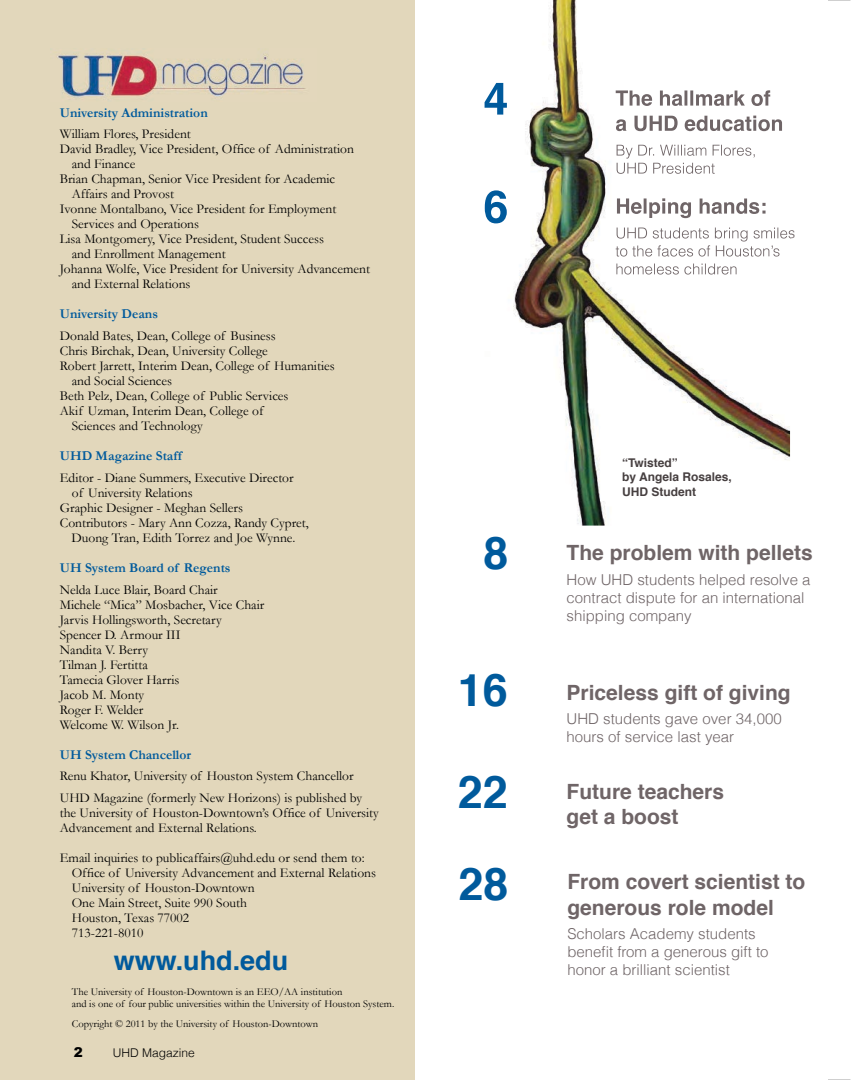
<style>
.page{position:relative;width:864px;height:1080px;background:#fff}
.page>*{position:absolute;margin:0;border:0;box-sizing:border-box;transform-origin:0 0}
.t1{font:700 45px "Helvetica";color:#005a9c}
.t2{font:700 27px "Helvetica";color:#005a9c}
.t3{font:700 21px/25.2px "Helvetica";color:#6f6567}
.t4{font:300 15px/18px "Helvetica";color:#6f6567}
.t5{font:13.5px/15px "Garamond";color:#000}
.t6{font:700 13.5px "Garamond";color:#005a9c}
.t7{font:900 13.5px "Arial";color:#000}
.t8{font:700 12px/14.4px "Helvetica";color:#463f40}
.t9{font:300 12px "Helvetica";color:#000}
.t10{font:10.5px/12.6px "Garamond";color:#000}
</style>
<div class="page">
<div style="left:0;top:0;width:415px;height:1080px;background:#e2d7bb"></div>
<img style="left:484px;top:0;width:306px;height:526px">
<img style="left:485px;top:190px;width:22px;height:33px">
<img style="left:617px;top:198px;width:149px;height:20px">
<img style="left:617px;top:228px;width:173px;height:14px">
<img style="left:616px;top:245px;width:164px;height:12px">
<img style="left:616px;top:264px;width:121px;height:11px">
<img style="left:485px;top:83px;width:22px;height:32px">
<img style="left:616px;top:90px;width:160px;height:16px">
<img style="left:616px;top:116px;width:167px;height:15px">
<img style="left:617px;top:145px;width:143px;height:14px">
<img style="left:617px;top:163px;width:98px;height:11px">
<img style="left:57px;top:54px;width:249px;height:44px">
<svg style="left:828px;top:0;width:22px;height:1px"></svg>
<svg style="left:828px;top:1079px;width:22px;height:1px"></svg>
<p class="t6" style="left:60px;top:103px;width:150px">University Administration</p>
<p class="t5" style="left:60px;top:126px;width:133px">William Flores, President</p>
<p class="t5" style="left:60px;top:141px;width:296px">David Bradley, Vice President, Office of Administration</p>
<p class="t5" style="left:72px;top:156px;width:65px">and Finance</p>
<p class="t5" style="left:60px;top:171px;width:277px">Brian Chapman, Senior Vice President for Academic</p>
<p class="t5" style="left:72px;top:186px;width:104px">Affairs and Provost</p>
<p class="t5" style="left:60px;top:201px;width:278px">Ivonne Montalbano, Vice President for Employment</p>
<p class="t5" style="left:72px;top:216px;width:129px">Services and Operations</p>
<p class="t5" style="left:60px;top:231px;width:266px">Lisa Montgomery, Vice President, Student Success</p>
<p class="t5" style="left:72px;top:246px;width:155px">and Enrollment Management</p>
<p class="t5" style="left:60px;top:261px;width:312px">Johanna Wolfe, Vice President for University Advancement</p>
<p class="t5" style="left:72px;top:276px;width:120px">and External Relations</p>
<p class="t6" style="left:60px;top:305px;width:100px">University Deans</p>
<p class="t5" style="left:60px;top:328px;width:217px">Donald Bates, Dean, College of Business</p>
<p class="t5" style="left:60px;top:343px;width:210px">Chris Birchak, Dean, University College</p>
<p class="t5" style="left:60px;top:358px;width:276px">Robert Jarrett, Interim Dean, College of Humanities</p>
<p class="t5" style="left:72px;top:373px;width:102px">and Social Sciences</p>
<p class="t5" style="left:60px;top:388px;width:230px">Beth Pelz, Dean, College of Public Services</p>
<p class="t5" style="left:60px;top:403px;width:205px">Akif Uzman, Interim Dean, College of</p>
<p class="t5" style="left:72px;top:418px;width:133px">Sciences and Technology</p>
<p class="t6" style="left:60px;top:447px;width:123px">UHD Magazine Staff</p>
<p class="t5" style="left:60px;top:470px;width:235px">Editor - Diane Summers, Executive Director</p>
<p class="t5" style="left:72px;top:485px;width:122px">of University Relations</p>
<p class="t5" style="left:60px;top:500px;width:185px">Graphic Designer - Meghan Sellers</p>
<p class="t5" style="left:60px;top:515px;width:250px">Contributors - Mary Ann Cozza, Randy Cypret,</p>
<p class="t6" style="left:60px;top:558px;width:172px">UH System Board of Regents</p>
<p class="t5" style="left:60px;top:581px;width:206px">Nelda Luce Blair, Board Chair<br>Michele “Mica” Mosbacher, Vice Chair<br>Jarvis Hollingsworth, Secretary<br>Spencer D. Armour III<br>Nandita V. Berry<br>Tilman J. Fertitta<br>Tamecia Glover Harris<br>Jacob M. Monty<br>Roger F. Welder<br>Welcome W. Wilson Jr.</p>
<p class="t6" style="left:60px;top:745px;width:133px">UH System Chancellor</p>
<p class="t5" style="left:60px;top:765px;width:304px;line-height:21.8px">Renu Khator, University of Houston System Chancellor<br>UHD Magazine (formerly New Horizons) is published by</p>
<p class="t5" style="left:60px;top:805px;width:321px">the University of Houston-Downtown’s Office of University<br>Advancement and External Relations.</p>
<p class="t5" style="left:72px;top:850px;width:306px;text-indent:-12px">Email inquiries to publicaffairs@uhd.edu or send them to:<br>Office of University Advancement and External Relations University of Houston-Downtown<br>One Main Street, Suite 990 South<br>Houston, Texas 77002<br>713-221-8010</p>
<h2 class="t2" style="left:114px;top:938px;width:176px">www.uhd.edu</h2>
<p class="t10" style="left:72px;top:985px;width:324px">The University of Houston-Downtown is an EEO/AA institution<br>and is one of four public universities within the University of Houston System.</p>
<p class="t10" style="left:72px;top:1017px;width:248px">Copyright © 2011 by the University of Houston-Downtown</p>
<p class="t5" style="left:71px;top:530px;width:225px">Duong Tran, Edith Torrez and Joe Wynne.</p>
<p class="t7" style="left:74px;top:1044px;width:11px">2</p>
<p class="t9" style="left:113px;top:1045px;width:84px">UHD Magazine</p>
<p class="t8" style="left:622px;top:456px;width:111px">“Twisted”<br>by Angela Rosales,<br>UHD Student</p>
<h1 class="t1" style="left:483px;top:517px;width:27px">8</h1>
<h3 class="t3" style="left:567px;top:540px;width:248px">The problem with pellets</h3>
<p class="t4" style="left:567px;top:570px;width:245px">How UHD students helped resolve a contract dispute for an international shipping company</p>
<h1 class="t1" style="left:458px;top:653px;width:52px">16</h1>
<h3 class="t3" style="left:567px;top:680px;width:226px">Priceless gift of giving</h3>
<p class="t4" style="left:567px;top:710px;width:217px">UHD students gave over 34,000 hours of service last year</p>
<h1 class="t1" style="left:458px;top:755px;width:52px">22</h1>
<h3 class="t3" style="left:567px;top:779px;width:159px">Future teachers get a boost</h3>
<h1 class="t1" style="left:459px;top:848px;width:52px">28</h1>
<h3 class="t3" style="left:567px;top:870px;width:240px">From covert scientist to generous role model</h3>
<p class="t4" style="left:567px;top:925px;width:203px">Scholars Academy students benefit from a generous gift to honor a brilliant scientist</p>
</div>
